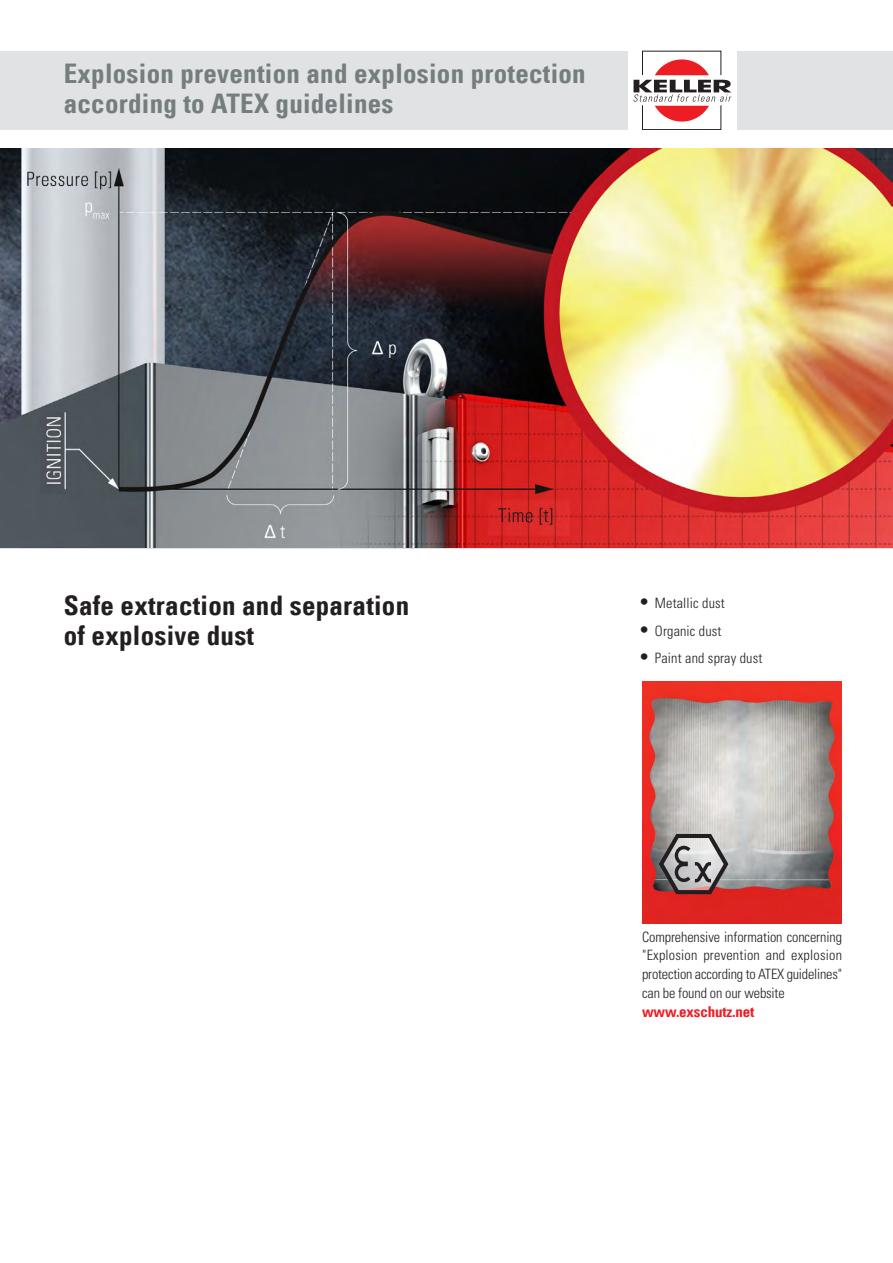
<style>
.page{position:relative;width:893px;height:1263px;background:#fff}
.page>*{position:absolute;margin:0;border:0;box-sizing:border-box;transform-origin:0 0}
.Univers_67_Bd_Cn_18{font:27px/30px "Univers Com 67 Bold Cond";letter-spacing:.01em;color:#757d7f}
.Univers_67_Bd_Cn_18-2{font:27px "Univers Com 67 Bold Cond";letter-spacing:.01em;color:#231f20}
.Paragraph_Style{font:15px "Univers Com 67 Bold Cond";letter-spacing:-.01em;color:#ee1d23}
.Paragraph_Style-2{font:300 condensed 14.25px/18.8px "Univers LT Std";letter-spacing:-.01em;color:#231f20;text-align:justify}
.Paragraph_Style-3{font:300 condensed 14.25px "Univers LT Std";letter-spacing:.01em;color:#231f20}
.s1{font-size:18px}
</style>
<div class="page">
<div style="left:0;top:51px;width:893px;height:79px;background:#e1e2e4"></div>
<div style="left:628px;top:35px;width:109px;height:111px;background:#fff"></div>
<svg style="left:633px;top:51px;width:98px;height:79px"></svg>
<img style="left:0;top:149px;width:893px;height:398px">
<img style="left:642px;top:682px;width:200px;height:242px">
<svg style="left:659px;top:834px;width:69px;height:60px;background:#968e8e"></svg>
<p class="Univers_67_Bd_Cn_18" style="left:64px;top:58px;width:523px">Explosion prevention and explosion protection according to ATEX guidelines</p>
<p class="Univers_67_Bd_Cn_18-2" style="left:64px;top:589px;width:347px">Safe extraction and separation</p>
<p class="Univers_67_Bd_Cn_18-2" style="left:64px;top:619px;width:192px">of explosive dust</p>
<p class="Paragraph_Style-3" style="left:639px;top:595px;width:88px"><span class="s1">•</span> Metallic dust</p>
<p class="Paragraph_Style-3" style="left:639px;top:622px;width:84px"><span class="s1">•</span> Organic dust</p>
<p class="Paragraph_Style-3" style="left:639px;top:649px;width:125px"><span class="s1">•</span> Paint and spray dust</p>
<p class="Paragraph_Style-2" style="left:642px;top:927px;width:202px">Comprehensive information concerning "Explosion prevention and explosion protection according to ATEX guidelines" can be found on our website</p>
<p class="Paragraph_Style" style="left:642px;top:1002px;width:114px">www.exschutz.net</p>
</div>
